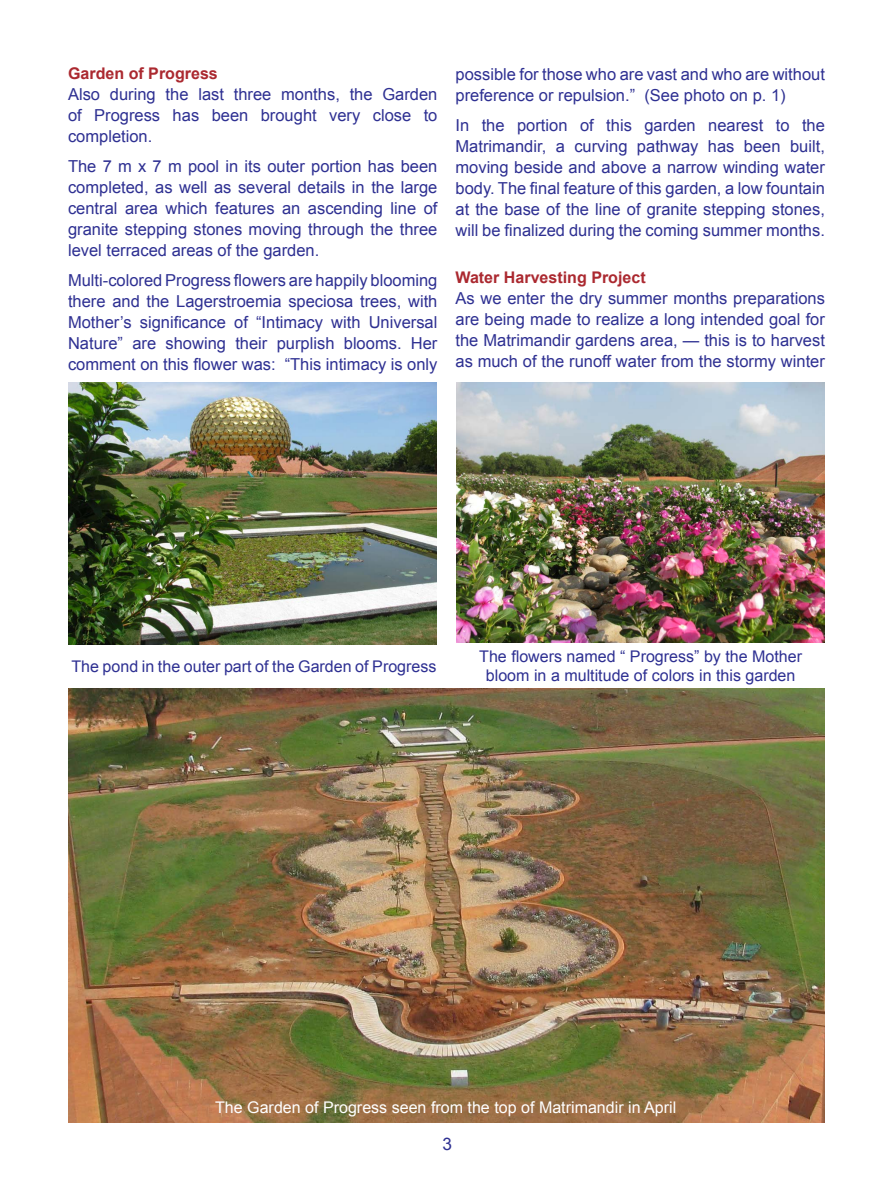
<style>
.page{position:relative;width:893px;height:1191px;background:#fff}
.page>*{position:absolute;margin:0;border:0;box-sizing:border-box;transform-origin:0 0}
.t1{font:17.25px "Arial";color:#2e3092}
.t2{font:16.5px/21px "Arial";color:#2e3092;text-align:justify}
.t3{font:16.05px/19.2px "Arial";color:#2e3092;text-align:center}
.t4{font:16.05px "Arial";color:#fff}
.t5{font:700 16.05px "Arial";color:#ab2930}
</style>
<div class="page">
<img style="left:68px;top:688px;width:757px;height:435px">
<img style="left:68px;top:383px;width:369px;height:261px">
<img style="left:456px;top:383px;width:369px;height:259px">
<p class="t5" style="left:68px;top:62px;width:151px">Garden of Progress</p>
<p class="t2" style="left:68px;top:84px;width:371px">Also during the last three months, the Garden of Progress has been brought very close to completion.</p>
<p class="t2" style="left:68px;top:156px;width:371px">The 7 m x 7 m pool in its outer portion has been completed, as well as several details in the large central area which features an ascending line of granite stepping stones moving through the three level terraced areas of the garden.</p>
<p class="t2" style="left:68px;top:270px;width:371px">Multi-colored Progress flowers are happily blooming there and the Lagerstroemia speciosa trees, with Mother’s significance of “Intimacy with Universal Nature” are showing their purplish blooms. Her comment on this flower was: “This intimacy is only</p>
<p class="t2" style="left:455px;top:63px;width:371px">possible for those who are vast and who are without preference or repulsion.” (See photo on p. 1)</p>
<p class="t2" style="left:455px;top:114px;width:371px">In the portion of this garden nearest to the Matrimandir, a curving pathway has been built, moving beside and above a narrow winding water body. The final feature of this garden, a low fountain at the base of the line of granite stepping stones, will be finalized during the coming summer months.</p>
<p class="t5" style="left:455px;top:266px;width:192px">Water Harvesting Project</p>
<p class="t2" style="left:455px;top:288px;width:371px">As we enter the dry summer months preparations are being made to realize a long intended goal for the Matrimandir gardens area, — this is to harvest as much of the runoff water from the stormy winter</p>
<p class="t3" style="left:71px;top:657px;width:367px">The pond in the outer part of the Garden of Progress</p>
<p class="t3" style="left:479px;top:647px;width:324px">The flowers named “ Progress” by the Mother bloom in a multitude of colors in this garden</p>
<p class="t4" style="left:215px;top:1097px;width:463px">The Garden of Progress seen from the top of Matrimandir in April</p>
<p class="t1" style="left:442px;top:1132px;width:11px">3</p>
</div>
